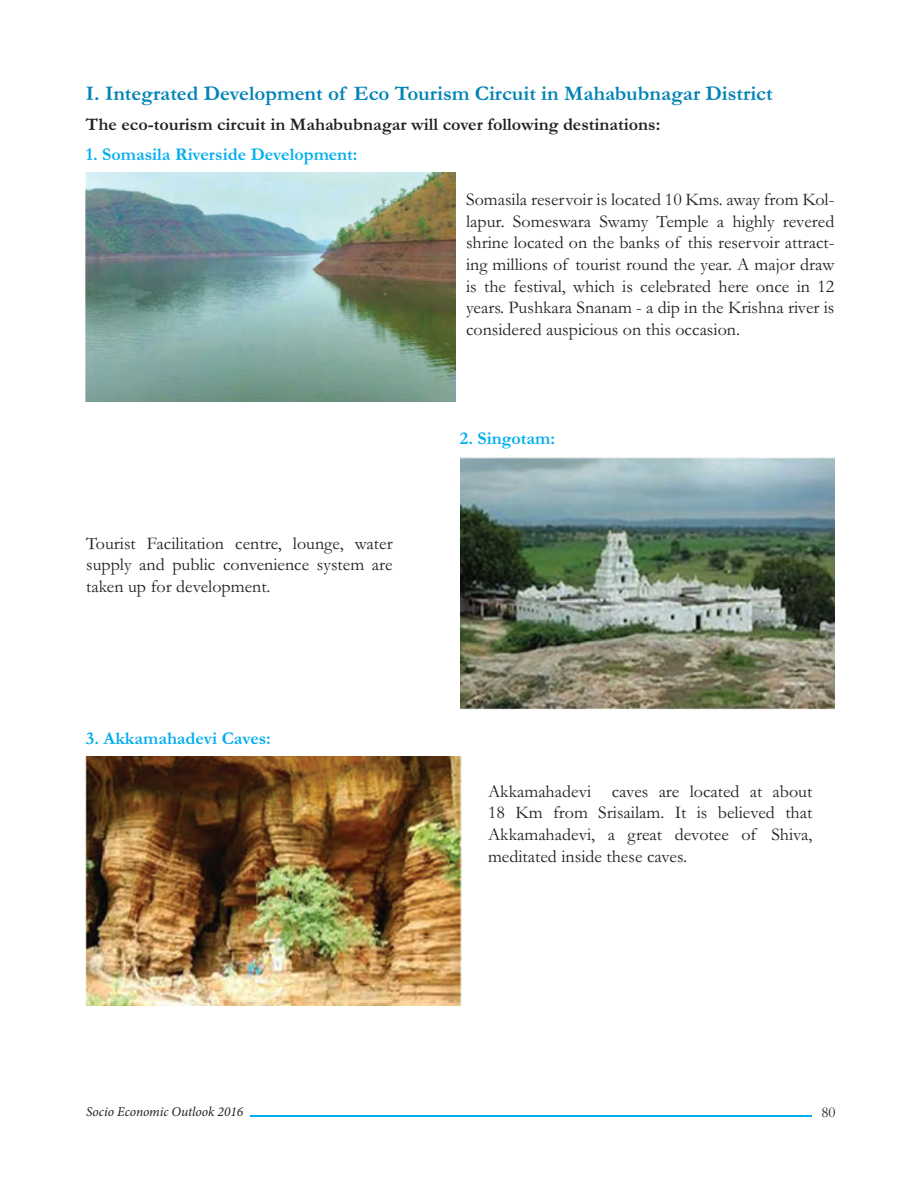
<style>
.page{position:relative;width:919px;height:1187px;background:#fff}
.page>*{position:absolute;margin:0;border:0;box-sizing:border-box;transform-origin:0 0}
.t1{font:700 21px "Garamond";color:#0083b6}
.t2{font:18px/21.6px "Garamond";color:#231f20;text-align:justify}
.t3{font:700 18px "Garamond";color:#231f20}
.t4{font:700 18px "Garamond";color:#00aeef}
.t5{font:15px "Garamond";color:#231f20}
.t6{font:italic 13.5px "Minion Pro";color:#231f20}
</style>
<div class="page">
<hr style="left:251px;top:1115px;width:561px;height:2px;background:#00aeef">
<img style="left:86px;top:172px;width:369px;height:229px">
<img style="left:460px;top:457px;width:374px;height:253px">
<img style="left:86px;top:756px;width:375px;height:250px">
<p class="t1" style="left:86px;top:85px;width:688px">I. Integrated Development of Eco Tourism Circuit in Mahabubnagar District</p>
<p class="t3" style="left:86px;top:117px;width:576px">The eco-tourism circuit in Mahabubnagar will cover following destinations:</p>
<p class="t4" style="left:86px;top:147px;width:273px">1. Somasila Riverside Development:</p>
<p class="t2" style="left:466px;top:191px;width:370px">Somasila reservoir is located 10 Kms. away from Kol&shy;lapur. Someswara Swamy Temple a highly revered shrine located on the banks of this reservoir attract&shy;ing millions of tourist round the year. A major draw is the festival, which is celebrated here once in 12 years. Pushkara Snanam - a dip in the Krishna river is considered auspicious on this occasion.</p>
<p class="t2" style="left:86px;top:534px;width:308px">Tourist Facilitation centre, lounge, water supply and public convenience system are taken up for development.</p>
<p class="t4" style="left:86px;top:732px;width:186px">3. Akkamahadevi Caves:</p>
<p class="t4" style="left:460px;top:432px;width:97px">2. Singotam:</p>
<p class="t2" style="left:488px;top:782px;width:326px">Akkamahadevi caves are located at about 18 Km from Srisailam. It is believed that Akkamahadevi, a great devotee of Shiva, meditated inside these caves.</p>
<p class="t6" style="left:86px;top:1103px;width:159px">Socio Economic Outlook 2016</p>
<p class="t5" style="left:821px;top:1107px;width:16px">80</p>
</div>
